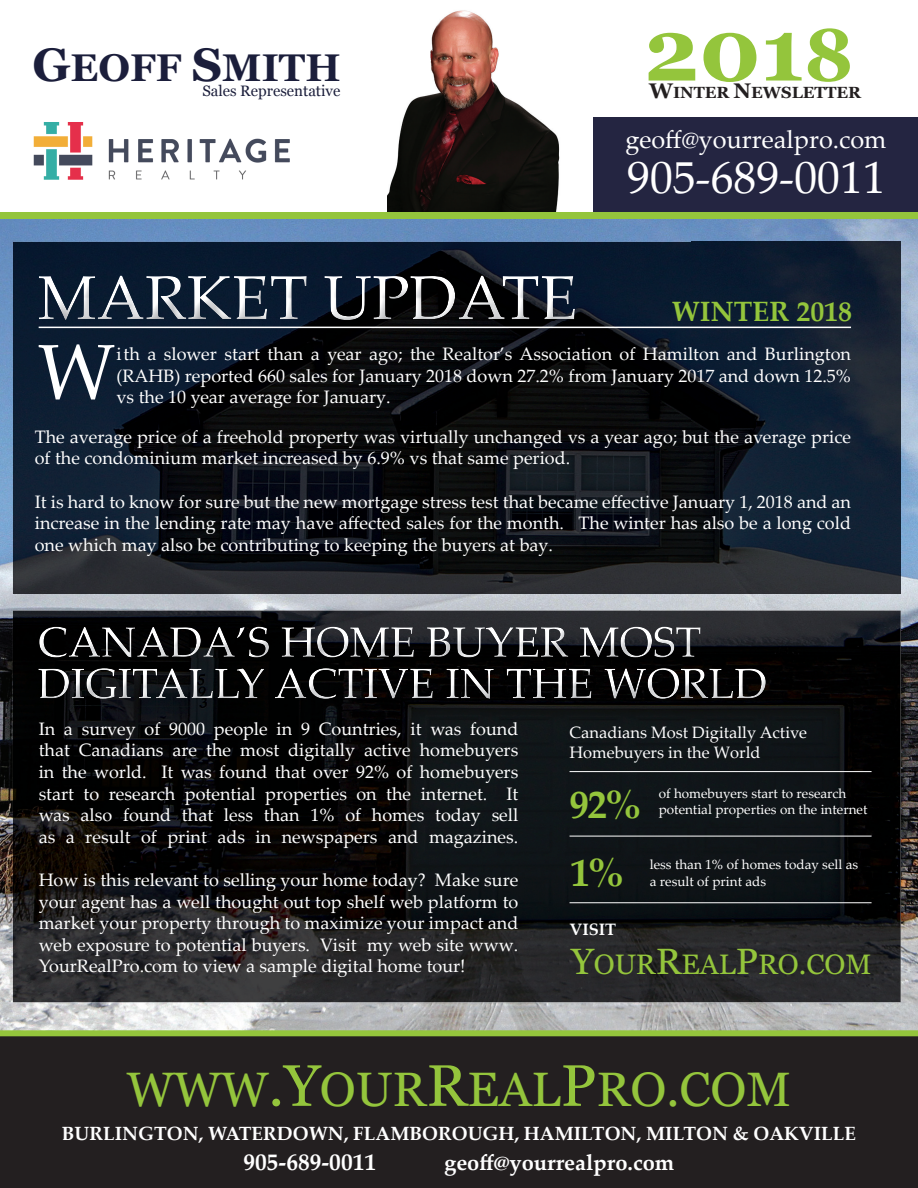
<style>
.page{position:relative;width:918px;height:1188px;background:#fff}
.page>*{position:absolute;margin:0;border:0;box-sizing:border-box;transform-origin:0 0}
.t1{font:700 88.2px "Georgia";color:#94c53c}
.t2{font:78px "Palatino Linotype";color:#fff}
.t3{font:700 73.2px "Georgia";color:#94c53c}
.t4{font:48.3px "Georgia";color:#94c53c}
.t5{font:45.6px "Palatino Linotype";color:#fff}
.t6{font:700 39.45px "Palatino Linotype";color:#94c53c}
.t7{font:700 38.7px "Georgia";color:#1b1e3b}
.t8{font:28.2px "Georgia";color:#94c53c}
.t9{font:700 27.9px "Palatino Linotype";color:#94c53c}
.t10{font:25.2px "Palatino Linotype";color:#fff}
.t11{font:700 23.4px "Palatino Linotype";color:#fff}
.t12{font:700 21.9px "Palatino Linotype";color:#fff}
.t13{font:700 19.05px "Palatino Linotype";color:#fff}
.t14{font:18px/21.6px "Palatino Linotype";color:#fff;text-align:justify}
.t15{font:16.5px/19.5px "Palatino Linotype";color:#fff}
.t16{font:700 16.5px "Palatino Linotype";color:#fff}
.t17{font:700 16.2px "Georgia";color:#231f20}
.t18{font:15.15px "Georgia";color:#1b1e3b}
.t19{font:13.5px "Palatino Linotype";color:#fff}
.s1{font-size:47.1px}
.s2{font-size:21.15px}
.s3{font-size:36.6px}
.s4{font-size:58.5px}
</style>
<div class="page">
<img style="left:0;top:219px;width:918px;height:811px">
<img style="left:13px;top:611px;width:888px;height:391px">
<div style="left:0;top:1030px;width:918px;height:158px;background:#231f20"></div>
<div style="left:594px;top:117px;width:324px;height:96px;background:#242541"></div>
<img style="left:388px;top:10px;width:172px;height:202px">
<div style="left:0;top:212px;width:918px;height:7px;background:#94c53c"></div>
<img style="left:33px;top:122px;width:257px;height:58px">
<img style="left:13px;top:242px;width:888px;height:352px">
<img style="left:39px;top:276px;width:536px;height:44px">
<img style="left:39px;top:627px;width:662px;height:31px">
<img style="left:38px;top:668px;width:728px;height:31px">
<hr style="left:570px;top:836px;width:302px;height:1px;background:#fff">
<hr style="left:570px;top:903px;width:302px;height:1px;background:#fff">
<hr style="left:39px;top:327px;width:812px;height:1px;background:#fff">
<hr style="left:570px;top:771px;width:302px;height:1px;background:#fff">
<h3 class="t7" style="left:33px;top:43px;width:310px"><span class="s1">G</span>EOFF <span class="s1">S</span>MITH</h3>
<p class="t18" style="left:202px;top:82px;width:139px">Sales Representative</p>
<h3 class="t3" style="left:804px;top:8px;width:51px">8</h3>
<h1 class="t1" style="left:644px;top:-7px;width:162px">201</h1>
<p class="t17" style="left:649px;top:82px;width:213px"><span class="s2">W</span>INTER <span class="s2">N</span>EWSLETTER</p>
<h3 class="t10" style="left:625px;top:122px;width:263px">geoff@yourrealpro.com</h3>
<h3 class="t5" style="left:627px;top:145px;width:260px">905-689-0011</h3>
<h3 class="t9" style="left:672px;top:292px;width:182px">WINTER 2018</h3>
<h2 class="t2" style="left:38px;top:317px;width:80px">W</h2>
<p class="t14" style="left:116px;top:343px;width:736px">i th a slower start than a year ago; the Realtor’s Association of Hamilton and Burlington (RAHB) reported 660 sales for January 2018 down 27.2% from January 2017 and down 12.5% vs the 10 year average for January.</p>
<p class="t14" style="left:35px;top:425px;width:818px">The average price of a freehold property was virtually unchanged vs a year ago; but the average price of the condominium market increased by 6.9% vs that same period.</p>
<p class="t14" style="left:35px;top:490px;width:818px">It is hard to know for sure but the new mortgage stress test that became effective January 1, 2018 and an increase in the lending rate may have affected sales for the month. The winter has also be a long cold one which may also be contributing to keeping the buyers at bay.</p>
<p class="t14" style="left:39px;top:717px;width:481px">In a survey of 9000 people in 9 Countries, it was found that Canadians are the most digitally active homebuyers in the world. It was found that over 92% of homebuyers start to research potential properties on the internet. It was also found that less than 1% of homes today sell as a result of print ads in newspapers and magazines.</p>
<p class="t14" style="left:39px;top:868px;width:481px">How is this relevant to selling your home today? Make sure your agent has a well thought out top shelf web platform to market your property through to maximize your impact and web exposure to potential buyers. Visit my web site www.<br>YourRealPro.com to view a sample digital home tour!</p>
<p class="t15" style="left:570px;top:722px;width:239px">Canadians Most Digitally Active<br>Homebuyers in the World</p>
<h3 class="t6" style="left:570px;top:776px;width:73px">92%</h3>
<p class="t19" style="left:659px;top:784px;width:189px">of homebuyers start to research</p>
<p class="t19" style="left:659px;top:800px;width:210px">potential properties on the internet</p>
<h3 class="t6" style="left:570px;top:845px;width:55px">1%</h3>
<p class="t16" style="left:570px;top:917px;width:48px">VISIT</p>
<p class="t19" style="left:650px;top:855px;width:210px">less than 1% of homes today sell as</p>
<p class="t19" style="left:650px;top:871px;width:118px">a result of print ads</p>
<h3 class="t8" style="left:571px;top:948px;width:302px"><span class="s3">Y</span>OUR<span class="s3">R</span>EAL<span class="s3">P</span>RO.COM</h3>
<h3 class="t4" style="left:127px;top:1060px;width:666px">WWW<span class="s4">.Y</span>OUR<span class="s4">R</span>EAL<span class="s4">P</span>RO.COM</h3>
<p class="t13" style="left:62px;top:1120px;width:796px">BURLINGTON, WATERDOWN, FLAMBOROUGH, HAMILTON, MILTON &amp; OAKVILLE</p>
<p class="t11" style="left:244px;top:1145px;width:134px">905-689-0011</p>
<p class="t12" style="left:444px;top:1147px;width:232px">geoff@yourrealpro.com</p>
</div>
